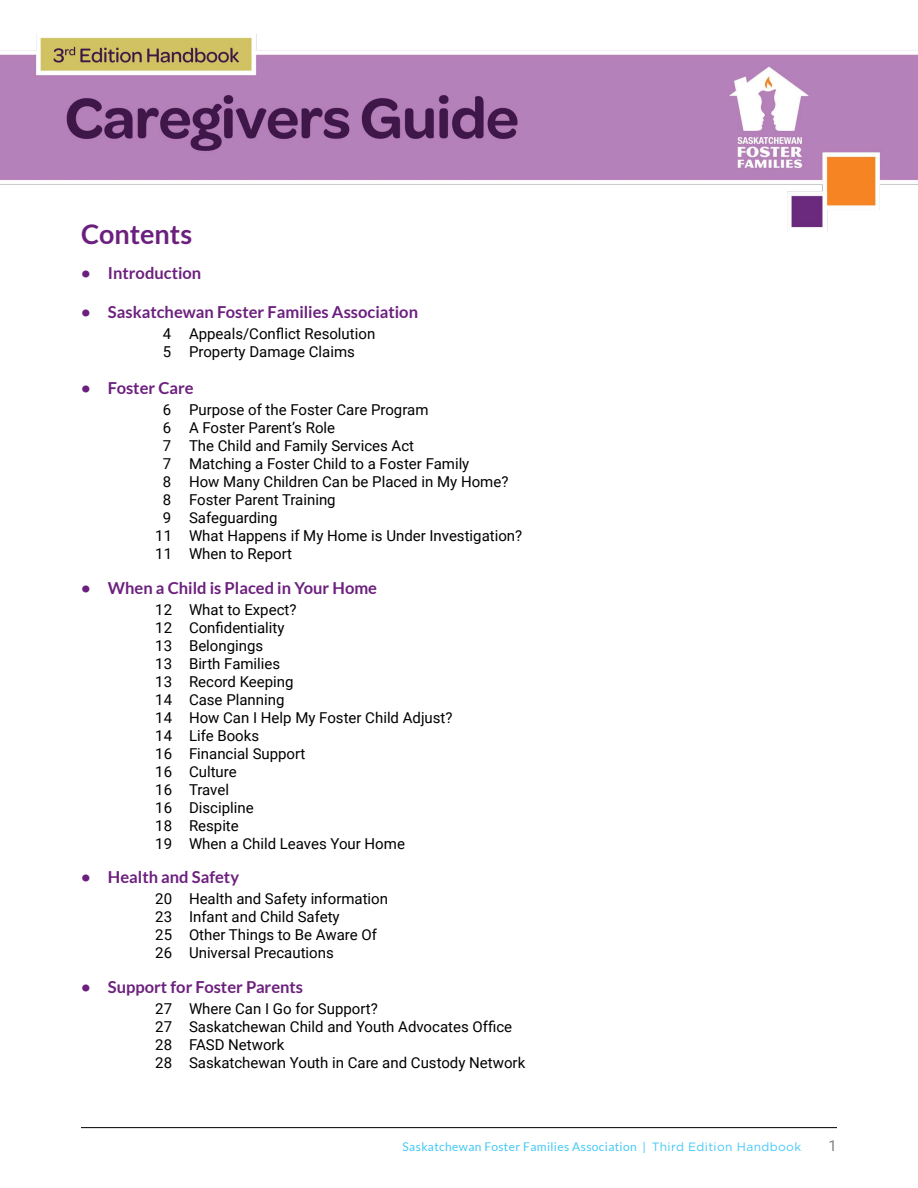
<style>
.page{position:relative;width:918px;height:1188px;background:#fff}
.page>*{position:absolute;margin:0;border:0;box-sizing:border-box;transform-origin:0 0}
.t1{font:700 27px "Lato";color:#6c207e}
.t2{font:700 16.5px "Lato";color:#6c207e}
.t3{font:15px/18px "Roboto";color:#000}
.t4{font:15px "Roboto";color:#808285}
.t5{font:12px "Lato";letter-spacing:.03em;color:#44c8f5}
.s1{font-family:"Gotham"}
</style>
<div class="page">
<hr style="left:81px;top:1127px;width:756px;height:1px;background:#000">
<img style="left:0;top:34px;width:918px;height:198px">
<h1 class="t1" style="left:81px;top:218px;width:113px">Contents</h1>
<p class="t2" style="left:81px;top:263px;width:122px">• Introduction</p>
<p class="t2" style="left:81px;top:303px;width:339px">• Saskatchewan Foster Families Association</p>
<p class="t3" style="left:163px;top:324px;width:214px">4 Appeals/Conflict Resolution<br>5 Property Damage Claims</p>
<p class="t2" style="left:81px;top:378px;width:114px">• Foster Care</p>
<p class="t3" style="left:163px;top:400px;width:267px">6 Purpose of the Foster Care Program</p>
<p class="t3" style="left:163px;top:418px;width:174px">6 A Foster Parent’s Role</p>
<p class="t3" style="left:163px;top:436px;width:253px">7 The Child and Family Services Act</p>
<p class="t3" style="left:163px;top:454px;width:308px">7 Matching a Foster Child to a Foster Family</p>
<p class="t3" style="left:163px;top:472px;width:347px">8 How Many Children Can be Placed in My Home?</p>
<p class="t3" style="left:163px;top:490px;width:175px">8 Foster Parent Training</p>
<p class="t3" style="left:163px;top:508px;width:116px">9 Safeguarding</p>
<p class="t3" style="left:155px;top:526px;width:369px">11 What Happens if My Home is Under Investigation?</p>
<p class="t3" style="left:155px;top:544px;width:138px">11 When to Report</p>
<p class="t2" style="left:81px;top:578px;width:298px">• When a Child is Placed in Your Home</p>
<p class="t3" style="left:155px;top:600px;width:299px">12 What to Expect?<br>12 Confidentiality<br>13 Belongings<br>13 Birth Families<br>13 Record Keeping<br>14 Case Planning<br>14 How Can I Help My Foster Child Adjust?<br>14 Life Books<br>16 Financial Support<br>16 Culture<br>16 Travel<br>16 Discipline<br>18 Respite<br>19 When a Child Leaves Your Home</p>
<p class="t2" style="left:81px;top:868px;width:160px">• Health and Safety</p>
<p class="t3" style="left:155px;top:889px;width:234px">20 Health and Safety information<br>23 Infant and Child Safety<br>25 Other Things to Be Aware Of<br>26 Universal Precautions</p>
<p class="t2" style="left:81px;top:978px;width:224px">• Support for Foster Parents</p>
<p class="t3" style="left:155px;top:999px;width:372px">27 Where Can I Go for Support?<br>27 Saskatchewan Child and Youth Advocates Office 28 FASD Network<br>28 Saskatchewan Youth in Care and Custody Network</p>
<p class="t5" style="left:403px;top:1140px;width:400px">Saskatchewan Foster Families Association | <span class="s1">Third Edition Handbook</span></p>
<p class="t4" style="left:829px;top:1135px;width:10px">1</p>
</div>
